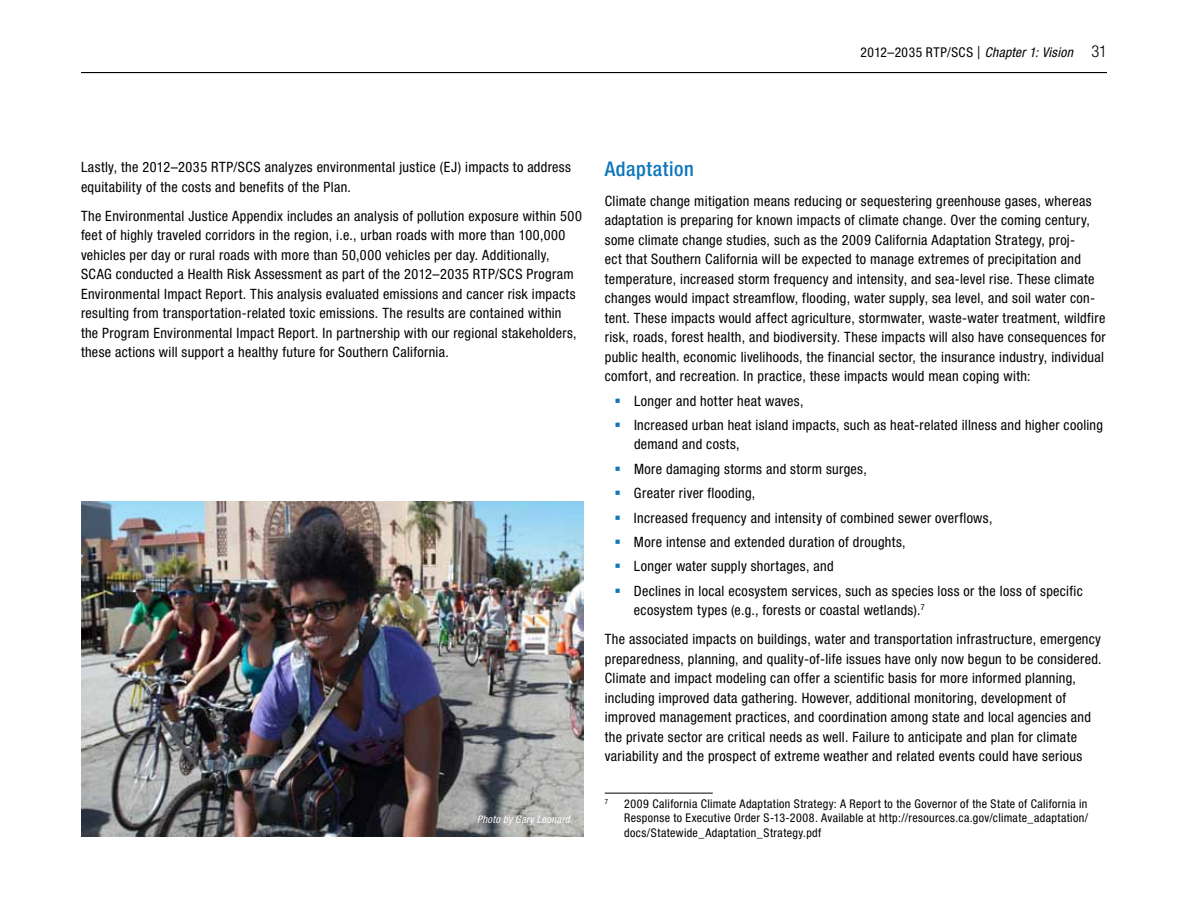
<style>
.page{position:relative;width:1188px;height:918px;background:#fff}
.page>*{position:absolute;margin:0;border:0;box-sizing:border-box;transform-origin:0 0}
.t1{font:500 condensed 20.25px "Helvetica Neue LT Std";letter-spacing:.03em;color:#0e76bc}
.t2{font:condensed 14.25px/19.5px "Helvetica Neue LT Std";letter-spacing:.025em;color:#000}
.t3{font:condensed 13.5px "Helvetica Neue LT Std";letter-spacing:.04em;color:#000}
.t4{font:condensed 12px/14.7px "Helvetica Neue LT Std";letter-spacing:.03em;color:#000;text-align:justify}
.t5{font:italic condensed 10.5px "Helvetica Neue LT Std";letter-spacing:.025em;color:#fff}
.t6{font:condensed 7.05px "Helvetica Neue LT Std";color:#000}
.s1{font-weight:300;font-size:18px}
.s2{font-style:italic}
.s3{font-weight:300;font-size:16.5px}
</style>
<div class="page">
<hr style="left:81px;top:72px;width:1026px;height:1px;background:#000">
<hr style="left:605px;top:793px;width:108px;height:1px;background:#000">
<img style="left:81px;top:502px;width:502px;height:335px">
<p class="t3" style="left:861px;top:44px;width:248px">2012–2035 RTP/SCS <span class="s1">|</span> <span class="s2">Chapter 1: Vision</span> <span class="s3">31</span></p>
<p class="t2" style="left:81px;top:157px;width:492px">Lastly, the 2012–2035 RTP/SCS analyzes environmental justice (EJ) impacts to address equitability of the costs and benefits of the Plan.</p>
<p class="t2" style="left:81px;top:206px;width:502px">The Environmental Justice Appendix includes an analysis of pollution exposure within 500 feet of highly traveled corridors in the region, i.e., urban roads with more than 100,000 vehicles per day or rural roads with more than 50,000 vehicles per day. Additionally, SCAG conducted a Health Risk Assessment as part of the 2012–2035 RTP/SCS Program Environmental Impact Report. This analysis evaluated emissions and cancer risk impacts resulting from transportation-related toxic emissions. The results are contained within the Program Environmental Impact Report. In partnership with our regional stakeholders, these actions will support a healthy future for Southern California.</p>
<p class="t5" style="left:477px;top:814px;width:94px">Photo by Gary Leonard</p>
<h1 class="t1" style="left:605px;top:157px;width:90px">Adaptation</h1>
<p class="t2" style="left:605px;top:191px;width:503px">Climate change mitigation means reducing or sequestering greenhouse gases, whereas adaptation is preparing for known impacts of climate change. Over the coming century, some climate change studies, such as the 2009 California Adaptation Strategy, proj-<br>ect that Southern California will be expected to manage extremes of precipitation and temperature, increased storm frequency and intensity, and sea-level rise. These climate changes would impact streamflow, flooding, water supply, sea level, and soil water con&shy;tent. These impacts would affect agriculture, stormwater, waste-water treatment, wildfire risk, roads, forest health, and biodiversity. These impacts will also have consequences for public health, economic livelihoods, the financial sector, the insurance industry, individual comfort, and recreation. In practice, these impacts would mean coping with:</p>
<p class="t2" style="left:634px;top:388px;width:471px;line-height:24.5px">Longer and hotter heat waves,<br>Increased urban heat island impacts, such as heat-related illness and higher cooling</p>
<p class="t2" style="left:634px;top:432px;width:450px;line-height:24.5px">demand and costs,<br>More damaging storms and storm surges,<br>Greater river flooding,<br>Increased frequency and intensity of combined sewer overflows,<br>More intense and extended duration of droughts,<br>Longer water supply shortages, and<br>Declines in local ecosystem services, such as species loss or the loss of specific</p>
<p class="t2" style="left:605px;top:595px;width:498px;line-height:29.2px;text-indent:29px">ecosystem types (e.g., forests or coastal wetlands).<sup>7<br></sup>The associated impacts on buildings, water and transportation infrastructure, emergency</p>
<p class="t2" style="left:605px;top:649px;width:498px">preparedness, planning, and quality-of-life issues have only now begun to be considered.<br>Climate and impact modeling can offer a scientific basis for more informed planning, including improved data gathering. However, additional monitoring, development of improved management practices, and coordination among state and local agencies and the private sector are critical needs as well. Failure to anticipate and plan for climate variability and the prospect of extreme weather and related events could have serious</p>
<p class="t6" style="left:605px;top:797px;width:5px">7</p>
<p class="t4" style="left:624px;top:796px;width:465px">2009 California Climate Adaptation Strategy: A Report to the Governor of the State of California in Response to Executive Order S-13-2008. Available at http://resources.ca.gov/climate_adaptation/ docs/Statewide_Adaptation_Strategy.pdf</p>
</div>
